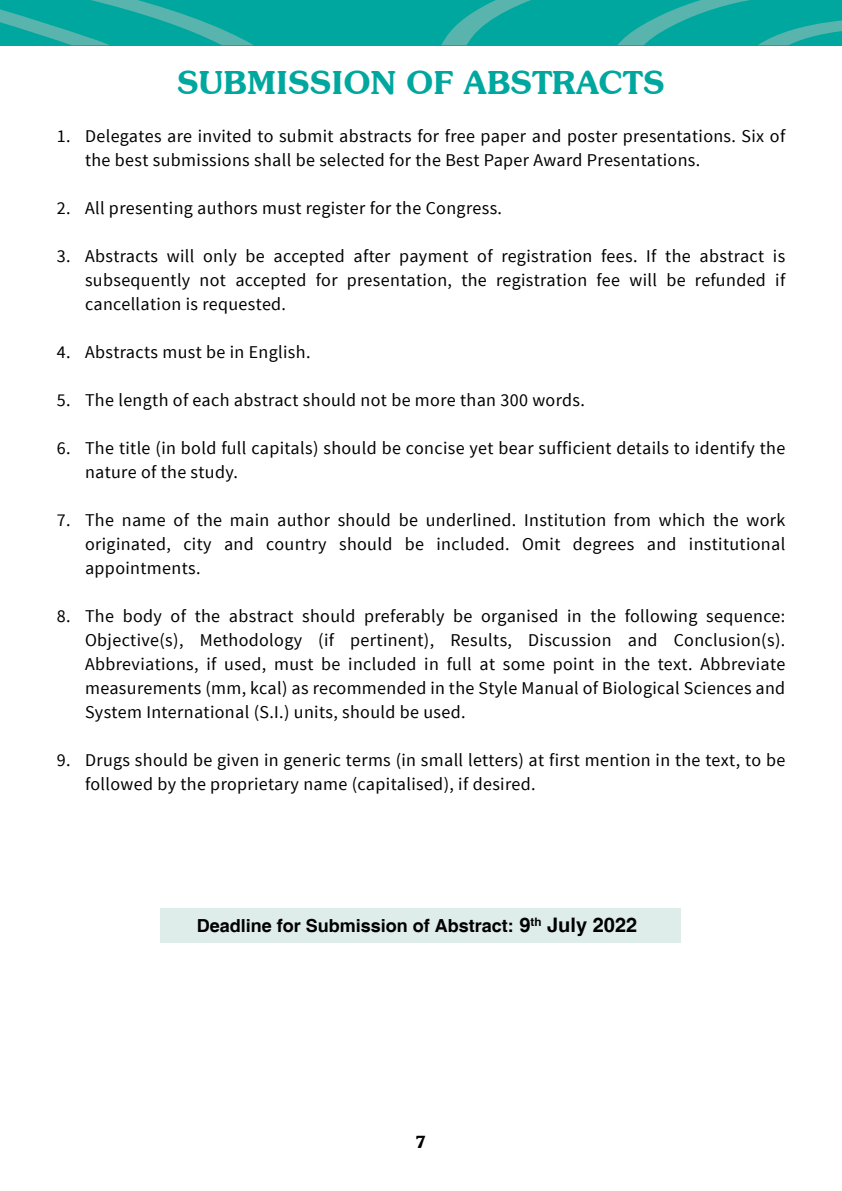
<style>
.page{position:relative;width:842px;height:1191px;background:#fff}
.page>*{position:absolute;margin:0;border:0;box-sizing:border-box;transform-origin:0 0}
.t1{font:600 32px "Souvenir IT Cby BT";color:#00a79e}
.t2{font:18px/24px "Source Sans Pro";letter-spacing:.02em;color:#000}
.t3{font:700 18px "Helvetica";color:#000}
.t4{font:600 17px "Souvenir IT Cby BT";color:#000}
.s1{font-size:20px}
</style>
<div class="page">
<div style="left:0;top:0;width:842px;height:45px;background:#00a79e"></div>
<svg style="left:441px;top:0;width:401px;height:45px"></svg>
<svg style="left:0;top:0;width:253px;height:45px"></svg>
<div style="left:161px;top:908px;width:520px;height:34px;background:#deecea"></div>
<h1 class="t1" style="left:177px;top:63px;width:489px">SUBMISSION OF ABSTRACTS</h1>
<p class="t2" style="left:85px;top:124px;width:702px;text-indent:-28px">1. Delegates are invited to submit abstracts for free paper and poster presentations. Six of the best submissions shall be selected for the Best Paper Award Presentations.</p>
<p class="t2" style="left:57px;top:196px;width:447px">2. All presenting authors must register for the Congress.</p>
<p class="t2" style="left:85px;top:244px;width:702px;text-align:justify;text-indent:-28px">3. Abstracts will only be accepted after payment of registration fees. If the abstract is subsequently not accepted for presentation, the registration fee will be refunded if cancellation is requested.</p>
<p class="t2" style="left:57px;top:340px;width:255px">4. Abstracts must be in English.</p>
<p class="t2" style="left:57px;top:388px;width:530px">5. The length of each abstract should not be more than 300 words.</p>
<p class="t2" style="left:85px;top:436px;width:702px;text-indent:-28px">6. The title (in bold full capitals) should be concise yet bear sufficient details to identify the nature of the study.</p>
<p class="t2" style="left:85px;top:508px;width:702px;text-align:justify;text-indent:-28px">7. The name of the main author should be underlined. Institution from which the work originated, city and country should be included. Omit degrees and institutional appointments.</p>
<p class="t2" style="left:85px;top:604px;width:702px;text-align:justify;text-indent:-28px">8. The body of the abstract should preferably be organised in the following sequence:<br>Objective(s), Methodology (if pertinent), Results, Discussion and Conclusion(s).<br>Abbreviations, if used, must be included in full at some point in the text. Abbreviate measurements (mm, kcal) as recommended in the Style Manual of Biological Sciences and System International (S.I.) units, should be used.</p>
<p class="t2" style="left:85px;top:748px;width:702px;text-indent:-28px">9. Drugs should be given in generic terms (in small letters) at first mention in the text, to be followed by the proprietary name (capitalised), if desired.</p>
<p class="t3" style="left:197px;top:915px;width:442px">Deadline for Submission of Abstract: <span class="s1">9</span><sup>th</sup> <span class="s1">July 2022</span></p>
<p class="t4" style="left:416px;top:1131px;width:12px">7</p>
</div>
